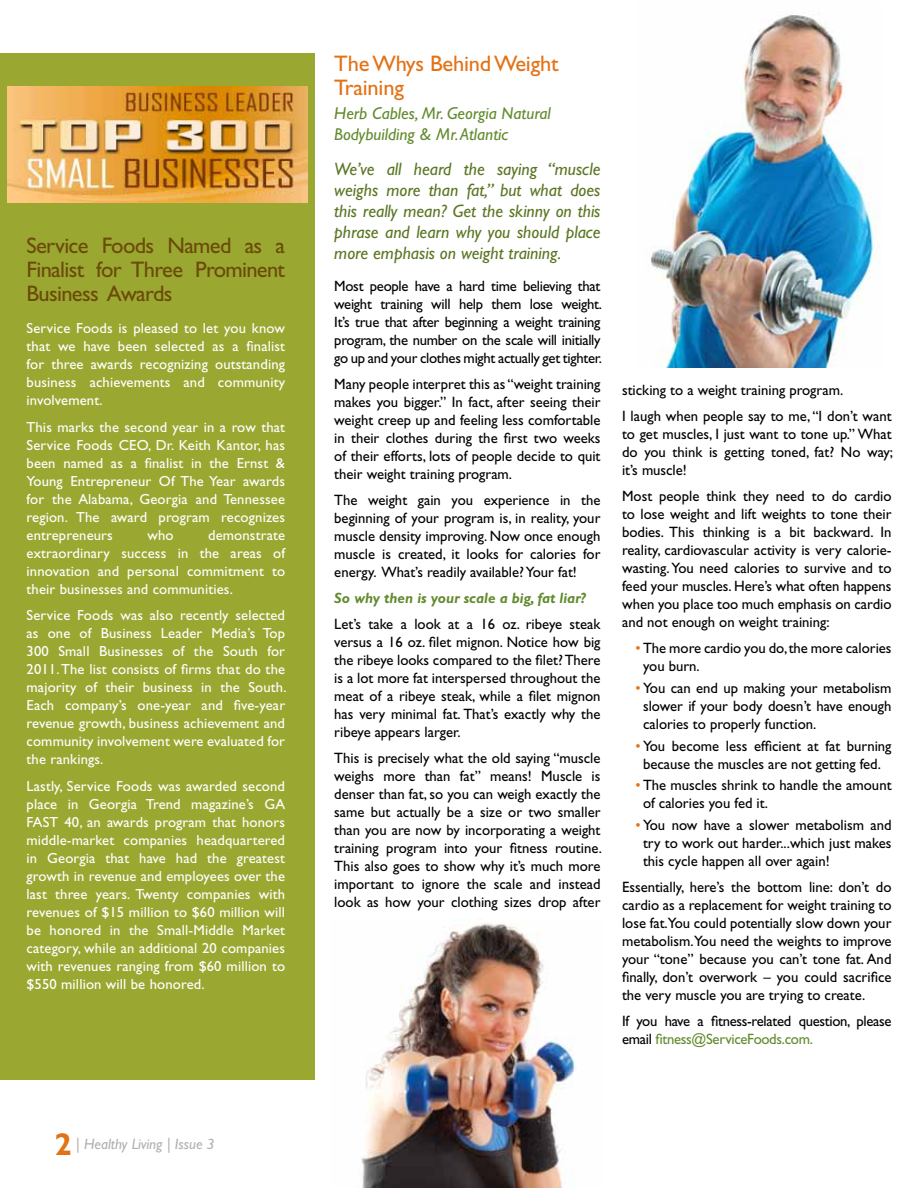
<style>
.page{position:relative;width:918px;height:1188px;background:#fff}
.page>*{position:absolute;margin:0;border:0;box-sizing:border-box;transform-origin:0 0}
.t1{font:22.5px/24px "Gill Sans";letter-spacing:-.03em;color:#6b4a0a;text-align:justify}
.t2{font:22.5px/24px "Gill Sans";letter-spacing:-.01em;color:#e37216}
.t3{font:italic 18px/21px "Gill Sans";color:#5b7623;text-align:justify}
.t4{font:italic 17.25px/21px "Gill Sans";color:#628b2e}
.t5{font:15px/18px "Gill Sans";color:#000;text-align:justify}
.t6{font:15px/18px "Gill Sans";letter-spacing:-.02em;color:#000}
.t7{font:italic 700 15px "Gill Sans";color:#628b2e}
.t8{font:italic 15px "Gill Sans";color:#b1b1b2}
.t9{font:14.7px/18px "Gill Sans";letter-spacing:.01em;color:#fff;text-align:justify}
.s1{font-weight:700;font-style:normal;font-size:31.65px;color:#e37216}
.s2{color:#e37216}
.s3{color:#628b2e}
</style>
<div class="page">
<div style="left:0;top:54px;width:314px;height:1026px;background:#9aa832"></div>
<img style="left:650px;top:12px;width:230px;height:356px">
<img style="left:361px;top:923px;width:214px;height:265px">
<img style="left:7px;top:87px;width:301px;height:116px">
<h1 class="t1" style="left:27px;top:234px;width:260px">Service Foods Named as a Finalist for Three Prominent Business Awards</h1>
<p class="t9" style="left:27px;top:319px;width:260px">Service Foods is pleased to let you know that we have been selected as a finalist for three awards recognizing outstanding business achievements and community involvement.</p>
<p class="t9" style="left:27px;top:418px;width:260px">This marks the second year in a row that Service Foods CEO, Dr. Keith Kantor, has been named as a finalist in the Ernst &amp; Young Entrepreneur Of The Year awards for the Alabama, Georgia and Tennessee region. The award program recognizes entrepreneurs</p>
<p class="t9" style="left:27px;top:526px;width:260px;text-indent:182px">demonstrate extraordinary success in the areas of innovation and personal commitment to their businesses and communities.</p>
<p class="t9" style="left:27px;top:606px;width:262px">Service Foods was also recently selected as one of Business Leader Media’s Top 300 Small Businesses of the South for 2011. The list consists of firms that do the majority of their business in the South.<br>Each company’s one-year and five-year revenue growth, business achievement and community involvement were evaluated for the rankings.</p>
<p class="t9" style="left:27px;top:777px;width:260px">Lastly, Service Foods was awarded second place in Georgia Trend magazine’s GA FAST 40, an awards program that honors middle-market companies headquartered in Georgia that have had the greatest growth in revenue and employees over the last three years. Twenty companies with revenues of $15 million to $60 million will be honored in the Small-Middle Market category, while an additional 20 companies with revenues ranging from $60 million to $550 million will be honored.</p>
<p class="t9" style="left:147px;top:526px;width:28px">who</p>
<p class="t8" style="left:54px;top:1135px;width:162px"><span class="s1">2</span> | Healthy Living | Issue 3</p>
<h1 class="t2" style="left:334px;top:51px;width:226px">The Whys Behind Weight<br>Training</h1>
<p class="t4" style="left:334px;top:103px;width:218px">Herb Cables, Mr. Georgia Natural<br>Bodybuilding &amp; Mr. Atlantic</p>
<p class="t3" style="left:334px;top:159px;width:268px">We’ve all heard the saying “muscle weighs more than fat,” but what does this really mean? Get the skinny on this phrase and learn why you should place more emphasis on weight training.</p>
<p class="t5" style="left:334px;top:277px;width:269px">Most people have a hard time believing that weight training will help them lose weight.<br>It’s true that after beginning a weight training program, the number on the scale will initially go up and your clothes might actually get tighter.</p>
<p class="t5" style="left:334px;top:375px;width:268px">Many people interpret this as “weight training makes you bigger.” In fact, after seeing their weight creep up and feeling less comfortable in their clothes during the first two weeks of their efforts, lots of people decide to quit their weight training program.</p>
<p class="t5" style="left:334px;top:491px;width:268px">The weight gain you experience in the beginning of your program is, in reality, your muscle density improving. Now once enough muscle is created, it looks for calories for energy. What’s readily available? Your fat!</p>
<p class="t7" style="left:334px;top:589px;width:253px">So why then is your scale a big, fat liar?</p>
<p class="t5" style="left:334px;top:615px;width:268px">Let’s take a look at a 16 oz. ribeye steak versus a 16 oz. filet mignon. Notice how big the ribeye looks compared to the filet? There is a lot more fat interspersed throughout the meat of a ribeye steak, while a filet mignon has very minimal fat. That’s exactly why the ribeye appears larger.</p>
<p class="t5" style="left:334px;top:749px;width:269px">This is precisely what the old saying “muscle weighs more than fat” means! Muscle is denser than fat, so you can weigh exactly the same but actually be a size or two smaller than you are now by incorporating a weight training program into your fitness routine.<br>This also goes to show why it’s much more important to ignore the scale and instead look as how your clothing sizes drop after</p>
<p class="t5" style="left:622px;top:377px;width:271px;line-height:26.1px">sticking to a weight training program.<br>I laugh when people say to me, “I don’t want</p>
<p class="t5" style="left:622px;top:425px;width:272px">to get muscles, I just want to tone up.” What do you think is getting toned, fat? No way; it’s muscle!</p>
<p class="t5" style="left:622px;top:487px;width:271px">Most people think they need to do cardio to lose weight and lift weights to tone their bodies. This thinking is a bit backward. In reality, cardiovascular activity is very calorie&shy;wasting. You need calories to survive and to feed your muscles. Here’s what often happens when you place too much emphasis on cardio and not enough on weight training:</p>
<p class="t5" style="left:643px;top:639px;width:250px;text-indent:-7px"><span class="s2">•</span> The more cardio you do, the more calories you burn.</p>
<p class="t5" style="left:643px;top:679px;width:250px;text-indent:-7px"><span class="s2">•</span> You can end up making your metabolism slower if your body doesn’t have enough calories to properly function.</p>
<p class="t5" style="left:636px;top:737px;width:258px;text-align:center"><span class="s2">•</span> You become less efficient at fat burning because the muscles are not getting fed.</p>
<p class="t5" style="left:643px;top:776px;width:250px;text-indent:-7px"><span class="s2">•</span> The muscles shrink to handle the amount of calories you fed it.</p>
<p class="t5" style="left:643px;top:816px;width:250px;text-indent:-7px"><span class="s2">•</span> You now have a slower metabolism and try to work out harder...which just makes this cycle happen all over again!</p>
<p class="t5" style="left:622px;top:878px;width:271px">Essentially, here’s the bottom line: don’t do cardio as a replacement for weight training to lose fat.You could potentially slow down your metabolism.You need the weights to improve your “tone” because you can’t tone fat. And finally, don’t overwork – you could sacrifice the very muscle you are trying to create.</p>
<p class="t6" style="left:622px;top:1012px;width:271px">If you have a fitness-related question, please email <span class="s3">fitness@ServiceFoods.com.</span></p>
</div>
